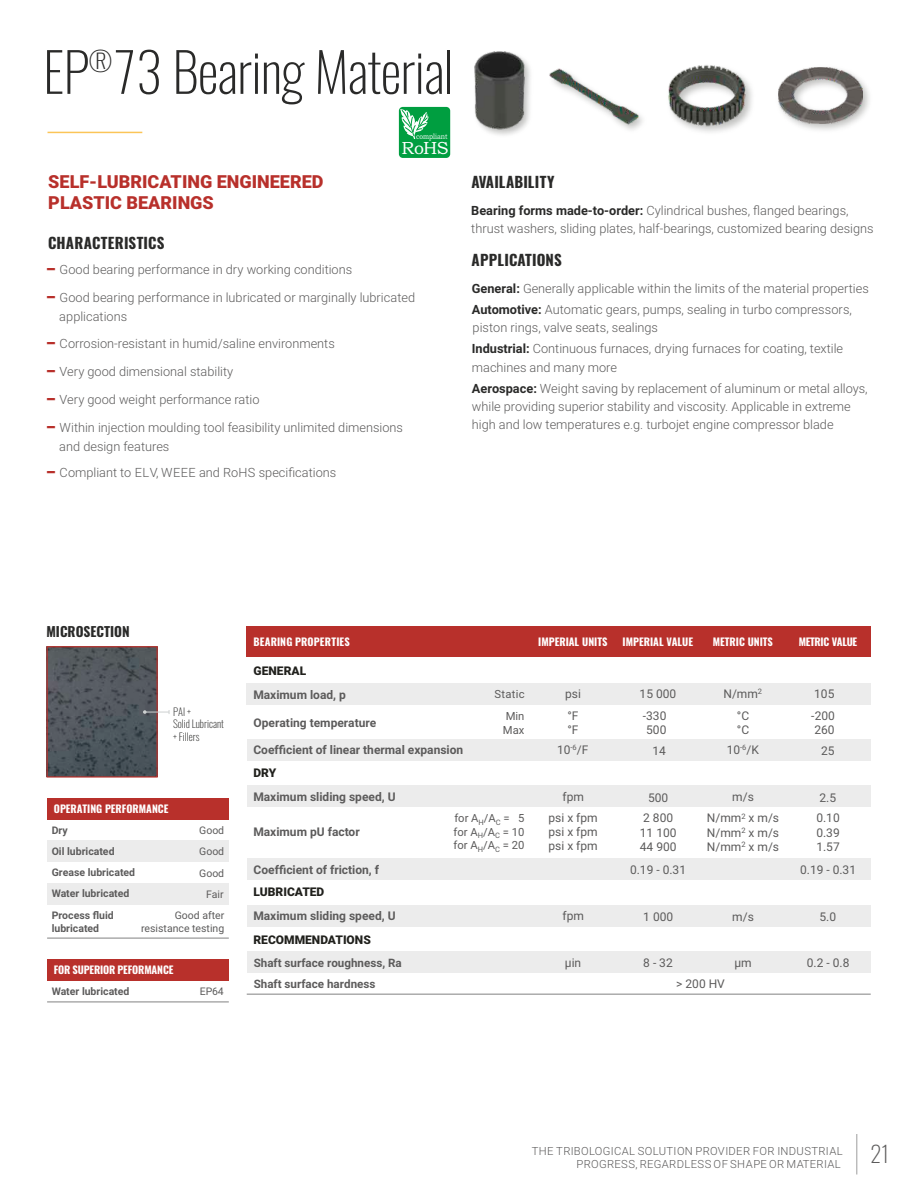
<style>
.page{position:relative;width:918px;height:1188px;background:#fff}
.page>*{position:absolute;margin:0;border:0;box-sizing:border-box;transform-origin:0 0}
.t1{font:200 54px "Oswald";letter-spacing:-.015em;color:#2a2a29}
.t2{font:200 27px "Oswald";color:#2a2a29}
.t3{font:200 22.5px "Oswald";color:#5c5b5b}
.t4{font:900 18px/21.6px "Roboto";color:#b8302b}
.t5{font:17.7px "Bookman Old Style";color:#fefefe}
.t6{font:700 15px "Oswald";letter-spacing:.015em;color:#2a2a29}
.t7{font:700 13.5px "Oswald";color:#2a2a29}
.t8{font:300 12.75px/18.1px "Roboto";color:#5c5b5b}
.t9{font:12px/14.4px "Roboto";color:#5c5b5b}
.t10{font:700 12px "Roboto";color:#5c5b5b}
.t11{font:900 12px "Roboto";color:#21211d}
.t12{font:700 11.7px/20.9px "Roboto";color:#5c5b5b}
.t13{font:300 11.25px/13.5px "Roboto";letter-spacing:.035em;color:#5c5b5b;text-align:right}
.t14{font:11.25px/13.5px "Roboto";color:#5c5b5b}
.t15{font:700 10.5px "Oswald";color:#fefefe}
.t16{font:700 10.5px/13.8px "Roboto";color:#5c5b5b}
.t17{font:10.5px/12.6px "Roboto";color:#5c5b5b;text-align:right}
.t18{font:200 10.5px/12.9px "Oswald";color:#2a2a29}
.t19{font:700 10.5px "Oswald";letter-spacing:-.03em;color:#fefefe}
.t20{font:7.65px "Bookman Old Style";color:#fefefe;scale:.84 1}
.t21{font:7.5px "Roboto";color:#5c5b5b}
.s1{font-weight:700;color:#2a2a29}
</style>
<div class="page">
<hr style="left:856px;top:1134px;width:1px;height:40px;background:#9d9d9d">
<hr style="left:48px;top:132px;width:94px;height:1px;background:#fbc558">
<img style="left:487px;top:63px;width:44px;height:72px">
<img style="left:474px;top:51px;width:53px;height:80px">
<img style="left:687px;top:82px;width:65px;height:50px">
<img style="left:668px;top:65px;width:79px;height:62px">
<img style="left:795px;top:67px;width:74px;height:63px">
<img style="left:778px;top:68px;width:84px;height:55px">
<img style="left:549px;top:68px;width:90px;height:57px">
<div style="left:399px;top:107px;width:51px;height:51px;background:#009e40;border-radius:4px"></div>
<svg style="left:398px;top:109px;width:30px;height:30px"></svg>
<img style="left:46px;top:647px;width:110px;height:130px">
<div style="left:247px;top:786px;width:624px;height:21px;background:#ececec"></div>
<div style="left:247px;top:858px;width:624px;height:21px;background:#ececec"></div>
<div style="left:247px;top:684px;width:624px;height:21px;background:#ececec"></div>
<div style="left:247px;top:626px;width:624px;height:31px;background:#b8302b"></div>
<div style="left:47px;top:883px;width:182px;height:22px;background:#ececec"></div>
<div style="left:47px;top:841px;width:182px;height:21px;background:#ececec"></div>
<div style="left:47px;top:798px;width:182px;height:21px;background:#b8302b"></div>
<div style="left:47px;top:646px;width:111px;height:132px;border:1px solid #b8302b"></div>
<svg style="left:143px;top:710px;width:27px;height:4px"></svg>
<div style="left:247px;top:952px;width:624px;height:21px;background:#ececec"></div>
<hr style="left:247px;top:994px;width:624px;height:1px;background:#9d9d9d">
<div style="left:247px;top:739px;width:624px;height:21px;background:#ececec"></div>
<hr style="left:47px;top:937px;width:182px;height:2px;background:#9d9d9d">
<div style="left:47px;top:959px;width:182px;height:22px;background:#b8302b"></div>
<hr style="left:47px;top:1001px;width:182px;height:2px;background:#9d9d9d">
<div style="left:247px;top:905px;width:624px;height:21px;background:#ececec"></div>
<h1 class="t1" style="left:43px;top:35px;width:412px">EP 73 Bearing Material</h1>
<h3 class="t5" style="left:401px;top:142px;width:49px">RoHS</h3>
<h2 class="t2" style="left:89px;top:43px;width:25px">®</h2>
<p class="t20" style="left:416px;top:133px;width:39px">compliant</p>
<h3 class="t4" style="left:48px;top:173px;width:277px">SELF-LUBRICATING ENGINEERED<br>PLASTIC BEARINGS</h3>
<p class="t6" style="left:48px;top:232px;width:118px">CHARACTERISTICS</p>
<p class="t8" style="left:47px;top:262px;width:307px"><sup>_</sup> Good bearing performance in dry working conditions</p>
<p class="t8" style="left:59px;top:289px;width:357px;line-height:19px;text-indent:-12px"><sup>_</sup> Good bearing performance in lubricated or marginally lubricated applications</p>
<p class="t8" style="left:47px;top:335px;width:289px"><sup>_</sup> Corrosion-resistant in humid/saline environments</p>
<p class="t8" style="left:47px;top:363px;width:188px"><sup>_</sup> Very good dimensional stability</p>
<p class="t8" style="left:47px;top:391px;width:214px"><sup>_</sup> Very good weight performance ratio</p>
<p class="t8" style="left:59px;top:419px;width:345px;line-height:19px;text-indent:-12px"><sup>_</sup> Within injection moulding tool feasibility unlimited dimensions and design features</p>
<p class="t8" style="left:47px;top:465px;width:291px"><sup>_</sup> Compliant to ELV, WEEE and RoHS specifications</p>
<p class="t6" style="left:472px;top:172px;width:84px">AVAILABILITY</p>
<p class="t8" style="left:471px;top:202px;width:404px"><span class="s1">Bearing forms made-to-order:</span> Cylindrical bushes, flanged bearings, thrust washers, sliding plates, half-bearings, customized bearing designs</p>
<p class="t6" style="left:472px;top:250px;width:92px">APPLICATIONS</p>
<p class="t8" style="left:472px;top:281px;width:398px"><span class="s1">General:</span> Generally applicable within the limits of the material properties</p>
<p class="t8" style="left:472px;top:302px;width:382px"><span class="s1">Automotive:</span> Automatic gears, pumps, sealing in turbo compressors, piston rings, valve seats, sealings</p>
<p class="t8" style="left:472px;top:341px;width:373px"><span class="s1">Industrial:</span> Continuous furnaces, drying furnaces for coating, textile machines and many more</p>
<p class="t8" style="left:472px;top:380px;width:397px"><span class="s1">Aerospace:</span> Weight saving by replacement of aluminum or metal alloys, while providing superior stability and viscosity. Applicable in extreme high and low temperatures e.g. turbojet engine compressor blade</p>
<p class="t7" style="left:46px;top:623px;width:85px">MICROSECTION</p>
<p class="t15" style="left:253px;top:635px;width:98px">BEARING PROPERTIES</p>
<p class="t11" style="left:254px;top:666px;width:54px">GENERAL</p>
<p class="t15" style="left:538px;top:635px;width:71px">IMPERIAL UNITS</p>
<p class="t15" style="left:623px;top:635px;width:72px">IMPERIAL VALUE</p>
<p class="t15" style="left:713px;top:635px;width:62px">METRIC UNITS</p>
<p class="t19" style="left:799px;top:635px;width:60px">METRIC VALUE</p>
<p class="t18" style="left:173px;top:705px;width:52px">PAI +<br>Solid Lubricant + Fillers</p>
<p class="t15" style="left:54px;top:802px;width:116px">OPERATING PERFORMANCE</p>
<p class="t16" style="left:52px;top:844px;width:64px">Oil lubricated</p>
<p class="t17" style="left:199px;top:846px;width:27px">Good</p>
<p class="t16" style="left:52px;top:865px;width:85px">Grease lubricated</p>
<p class="t17" style="left:199px;top:868px;width:27px">Good</p>
<p class="t16" style="left:52px;top:886px;width:79px">Water lubricated</p>
<p class="t17" style="left:206px;top:889px;width:19px">Fair</p>
<p class="t16" style="left:52px;top:908px;width:64px">Process fluid lubricated</p>
<p class="t17" style="left:141px;top:910px;width:85px">Good after resistance testing</p>
<p class="t16" style="left:52px;top:823px;width:18px">Dry</p>
<p class="t17" style="left:199px;top:825px;width:27px">Good</p>
<p class="t15" style="left:54px;top:963px;width:121px">FOR SUPERIOR PEFORMANCE</p>
<p class="t16" style="left:52px;top:984px;width:79px">Water lubricated</p>
<p class="t17" style="left:200px;top:986px;width:25px">EP64</p>
<p class="t14" style="left:494px;top:688px;width:32px">Static</p>
<p class="t9" style="left:565px;top:688px;width:17px">psi</p>
<p class="t9" style="left:640px;top:688px;width:38px">15 000</p>
<p class="t9" style="left:723px;top:688px;width:40px">N/mm<sup>2</sup></p>
<p class="t10" style="left:253px;top:686px;width:94px">Maximum load, p</p>
<p class="t9" style="left:814px;top:688px;width:22px">105</p>
<p class="t14" style="left:503px;top:711px;width:23px">Min<br>Max</p>
<p class="t9" style="left:567px;top:710px;width:13px">°F °F</p>
<p class="t9" style="left:643px;top:710px;width:25px">-330<br>500</p>
<p class="t9" style="left:811px;top:710px;width:25px">-200<br>260</p>
<p class="t9" style="left:737px;top:710px;width:14px">°C °C</p>
<p class="t10" style="left:254px;top:714px;width:124px">Operating temperature</p>
<p class="t11" style="left:253px;top:768px;width:24px">DRY</p>
<p class="t10" style="left:253px;top:788px;width:144px">Maximum sliding speed, U</p>
<p class="t10" style="left:253px;top:823px;width:108px">Maximum pU factor</p>
<p class="t10" style="left:254px;top:862px;width:127px">Coefficient of friction, f</p>
<p class="t10" style="left:253px;top:741px;width:211px">Coefficient of linear thermal expansion</p>
<p class="t9" style="left:557px;top:744px;width:33px">10 /F</p>
<p class="t9" style="left:653px;top:745px;width:15px">14</p>
<p class="t9" style="left:821px;top:745px;width:15px">25</p>
<p class="t21" style="left:571px;top:745px;width:8px">-6</p>
<p class="t21" style="left:740px;top:745px;width:8px">-6</p>
<p class="t9" style="left:727px;top:744px;width:34px">10 /K</p>
<p class="t9" style="left:563px;top:791px;width:23px">fpm</p>
<p class="t9" style="left:648px;top:792px;width:22px">500</p>
<p class="t9" style="left:732px;top:791px;width:23px">m/s</p>
<p class="t9" style="left:820px;top:792px;width:18px">2.5</p>
<p class="t9" style="left:549px;top:811px;width:51px;text-align:justify">psi x fpm psi x fpm psi x fpm</p>
<p class="t9" style="left:640px;top:812px;width:38px">2 800<br>11 100<br>44 900</p>
<p class="t9" style="left:707px;top:812px;width:74px;text-align:justify">N/mm<sup>2</sup> x m/s N/mm<sup>2</sup> x m/s N/mm<sup>2</sup> x m/s</p>
<p class="t9" style="left:816px;top:812px;width:25px;text-align:justify">0.10<br>0.39<br>1.57</p>
<p class="t9" style="left:630px;top:864px;width:58px">0.19 - 0.31</p>
<p class="t9" style="left:800px;top:864px;width:58px">0.19 - 0.31</p>
<p class="t14" style="left:454px;top:813px;width:72px;text-align:justify">for A<sub>H</sub>/A<sub>C</sub> = 5 for A<sub>H</sub>/A<sub>C</sub> = 10 for A<sub>H</sub>/A<sub>C</sub> = 20</p>
<p class="t11" style="left:253px;top:887px;width:72px">LUBRICATED</p>
<p class="t10" style="left:253px;top:907px;width:144px">Maximum sliding speed, U</p>
<p class="t9" style="left:563px;top:910px;width:23px">fpm</p>
<p class="t9" style="left:643px;top:911px;width:31px">1 000</p>
<p class="t9" style="left:732px;top:910px;width:23px">m/s</p>
<p class="t9" style="left:820px;top:911px;width:18px">5.0</p>
<p class="t11" style="left:253px;top:935px;width:119px">RECOMMENDATIONS</p>
<p class="t12" style="left:254px;top:952px;width:150px">Shaft surface roughness, Ra<br>Shaft surface hardness</p>
<p class="t9" style="left:734px;top:957px;width:19px">μm</p>
<p class="t9" style="left:565px;top:957px;width:18px">μin</p>
<p class="t9" style="left:643px;top:957px;width:31px">8 - 32</p>
<p class="t9" style="left:807px;top:957px;width:44px">0.2 - 0.8</p>
<p class="t9" style="left:676px;top:978px;width:50px">&gt; 200 HV</p>
<p class="t13" style="left:532px;top:1145px;width:312px">THE TRIBOLOGICAL SOLUTION PROVIDER FOR INDUSTRIAL<br>PROGRESS, REGARDLESS OF SHAPE OR MATERIAL</p>
<h3 class="t3" style="left:870px;top:1139px;width:21px">21</h3>
</div>
